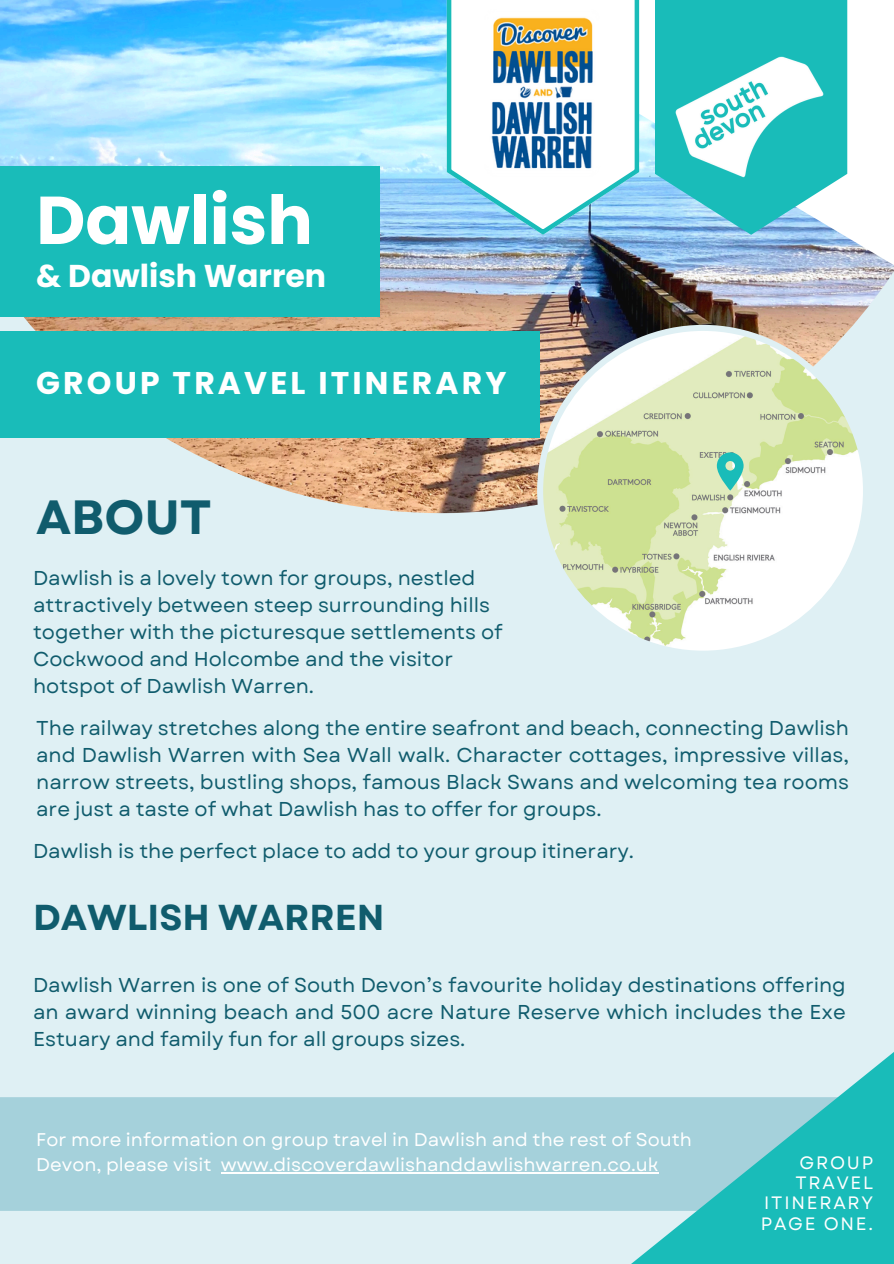
<style>
.page{position:relative;width:894px;height:1264px;background:#fff}
.page>*{position:absolute;margin:0;border:0;box-sizing:border-box;transform-origin:0 0}
.t1{font:700 67.5px "Poppins";color:#fff}
.t2{font:700 48px "Garet";color:#105c6d}
.t3{font:700 36px "Garet";color:#105c6d}
.t4{font:700 31.5px "Poppins";color:#fff}
.t5{font:700 31.35px "Poppins";letter-spacing:.1em;color:#fff}
.t6{font:20.1px/27px "Garet";color:#105c6d;text-align:justify}
.t7{font:18.3px/24.8px "Garet";color:#fff}
.t8{font:17.85px "Garet";letter-spacing:.1em;color:#fff}
</style>
<div class="page">
<div style="left:0;top:0;width:893px;height:1263px;background:#dff0f4"></div>
<div style="left:0;top:1097px;width:303px;height:113px;background:#a5d1db"></div>
<svg style="left:303px;top:1052px;width:590px;height:211px"></svg>
<img style="left:0;top:0;width:537px;height:513px">
<img style="left:303px;top:0;width:590px;height:331px">
<div style="left:0;top:331px;width:539px;height:106px;background:#19bcb9"></div>
<svg style="left:537px;top:325px;width:331px;height:326px"></svg>
<svg style="left:654px;top:0;width:193px;height:235px;background:#50c5ce"></svg>
<img style="left:670px;top:17px;width:179px;height:164px">
<svg style="left:716px;top:452px;width:27px;height:38px"></svg>
<div style="left:0;top:166px;width:379px;height:151px;background:#19bcb9"></div>
<hr style="left:221px;top:1171px;width:437px;height:2px;background:#fff">
<svg style="left:446px;top:0;width:193px;height:235px;background:#a8dcee"></svg>
<img style="left:450px;top:10px;width:185px;height:174px">
<p class="t1" style="left:36px;top:173px;width:278px">Dawlish</p>
<p class="t4" style="left:36px;top:253px;width:291px">&amp; Dawlish Warren</p>
<p class="t5" style="left:36px;top:361px;width:471px">GROUP TRAVEL ITINERARY</p>
<h5 class="t2" style="left:36px;top:483px;width:177px">ABOUT</h5>
<h1 class="t6" style="left:33px;top:564px;width:471px;text-align:left">Dawlish is a lovely town for groups, nestled attractively between steep surrounding hills together with the picturesque settlements of Cockwood and Holcombe and the visitor hotspot of Dawlish Warren.</h1>
<p class="t6" style="left:36px;top:714px;width:814px">The railway stretches along the entire seafront and beach, connecting Dawlish and Dawlish Warren with Sea Wall walk. Character cottages, impressive villas, narrow streets, bustling shops, famous Black Swans and welcoming tea rooms are just a taste of what Dawlish has to offer for groups.</p>
<p class="t6" style="left:33px;top:837px;width:602px">Dawlish is the perfect place to add to your group itinerary.</p>
<p class="t3" style="left:33px;top:891px;width:353px">DAWLISH WARREN</p>
<p class="t6" style="left:33px;top:971px;width:814px">Dawlish Warren is one of South Devon’s favourite holiday destinations offering an award winning beach and 500 acre Nature Reserve which includes the Exe Estuary and family fun for all groups sizes.</p>
<h4 class="t7" style="left:36px;top:1127px;width:657px">For more information on group travel in Dawlish and the rest of South<br>Devon, please visit www.discoverdawlishanddawlishwarren.co.uk</h4>
<p class="t8" style="left:799px;top:1149px;width:75px">GROUP</p>
<h2 class="t8" style="left:795px;top:1170px;width:79px">TRAVEL</h2>
<h6 class="t8" style="left:764px;top:1190px;width:110px">ITINERARY</h6>
<h6 class="t8" style="left:760px;top:1210px;width:114px">PAGE ONE.</h6>
</div>
